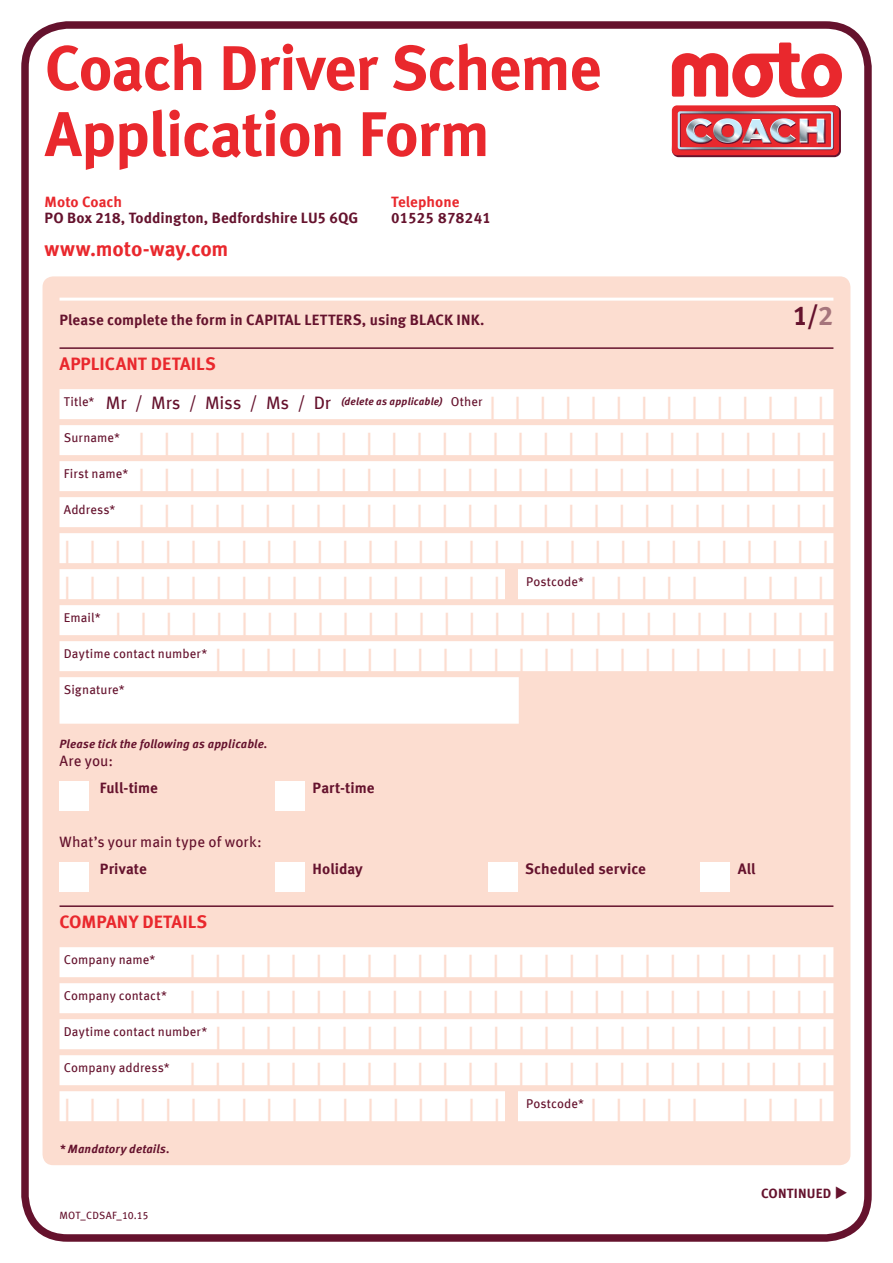
<style>
.page{position:relative;width:893px;height:1263px;background:#fff}
.page>*{position:absolute;margin:0;border:0;box-sizing:border-box;transform-origin:0 0}
.t1{font:700 63px/66px "Meta Offc";letter-spacing:-.025em;color:#e9282d}
.t2{font:27px/36px "Meta Offc";color:#fcddd0}
.t3{font:700 27px "Meta Offc";color:#65122d}
.t4{font:700 21px "Meta Offc";letter-spacing:-.005em;color:#e9282d}
.t5{font:700 18px "Meta Offc";color:#e9282d}
.t6{font:700 15px "Meta Offc";letter-spacing:.005em;color:#65122d}
.t7{font:15px "Meta Offc";letter-spacing:.005em;color:#65122d}
.t8{font:700 15px "Meta Offc";color:#e9282d}
.t9{font:700 13.5px "Meta Offc";letter-spacing:.015em;color:#65122d}
.t10{font:12.75px "Meta Offc";letter-spacing:.005em;color:#65122d}
.t11{font:italic 700 12px "Meta Offc";letter-spacing:.015em;color:#65122d}
.t12{font:italic 700 10.5px "Meta Offc";letter-spacing:.02em;color:#65122d}
.t13{font:10.5px "Meta Offc";letter-spacing:.015em;color:#65122d}
.s1{color:#a6757c}
.s2{font-weight:400;font-style:normal;font-size:12.75px}
.s3{font-weight:400;font-style:normal;font-size:18px}
.s4{font-weight:400;font-style:normal;font-size:27px;color:#fcddd0}
</style>
<div class="page">
<div style="left:43px;top:276px;width:807px;height:889px;background:#fcddd0;border-radius:11px"></div>
<hr style="left:60px;top:298px;width:773px;height:3px;background:#fff">
<hr style="left:60px;top:347px;width:773px;height:2px;background:#65122d">
<div style="left:60px;top:389px;width:773px;height:30px;background:#fff"></div>
<div style="left:60px;top:425px;width:773px;height:30px;background:#fff"></div>
<div style="left:60px;top:461px;width:773px;height:30px;background:#fff"></div>
<div style="left:60px;top:497px;width:773px;height:30px;background:#fff"></div>
<div style="left:60px;top:533px;width:773px;height:30px;background:#fff"></div>
<div style="left:60px;top:569px;width:773px;height:30px;background:#fff"></div>
<div style="left:60px;top:605px;width:773px;height:30px;background:#fff"></div>
<div style="left:60px;top:641px;width:773px;height:30px;background:#fff"></div>
<div style="left:60px;top:677px;width:459px;height:47px;background:#fff"></div>
<hr style="left:60px;top:905px;width:773px;height:2px;background:#65122d">
<div style="left:60px;top:947px;width:773px;height:30px;background:#fff"></div>
<div style="left:60px;top:983px;width:773px;height:30px;background:#fff"></div>
<div style="left:60px;top:1019px;width:773px;height:30px;background:#fff"></div>
<div style="left:60px;top:1055px;width:773px;height:30px;background:#fff"></div>
<div style="left:60px;top:1091px;width:773px;height:30px;background:#fff"></div>
<div style="left:505px;top:1090px;width:13px;height:36px;background:#fcddd0"></div>
<div style="left:505px;top:568px;width:13px;height:36px;background:#fcddd0"></div>
<div style="left:60px;top:781px;width:29px;height:30px;background:#fff"></div>
<div style="left:60px;top:862px;width:29px;height:30px;background:#fff"></div>
<div style="left:275px;top:781px;width:30px;height:30px;background:#fff"></div>
<div style="left:275px;top:862px;width:30px;height:30px;background:#fff"></div>
<div style="left:488px;top:862px;width:30px;height:30px;background:#fff"></div>
<div style="left:701px;top:862px;width:29px;height:30px;background:#fff"></div>
<div style="left:21px;top:21px;width:851px;height:1221px;border:8px solid #65122d;border-radius:43px"></div>
<svg style="left:672px;top:43px;width:170px;height:55px"></svg>
<svg style="left:672px;top:105px;width:169px;height:52px"></svg>
<h1 class="t1" style="left:45px;top:37px;width:558px">Coach Driver Scheme<br>Application Form</h1>
<p class="t8" style="left:45px;top:193px;width:79px">Moto Coach</p>
<p class="t6" style="left:45px;top:209px;width:315px">PO Box 218, Toddington, Bedfordshire LU5 6QG</p>
<p class="t4" style="left:45px;top:237px;width:185px">www.moto-way.com</p>
<p class="t8" style="left:391px;top:193px;width:70px">Telephone</p>
<p class="t6" style="left:391px;top:209px;width:101px">01525 878241</p>
<p class="t6" style="left:60px;top:311px;width:427px">Please complete the form in CAPITAL LETTERS, using BLACK INK.</p>
<p class="t3" style="left:793px;top:300px;width:42px">1/<span class="s1">2</span></p>
<p class="t5" style="left:60px;top:353px;width:158px">APPLICANT DETAILS</p>
<p class="t12" style="left:64px;top:395px;width:762px"><span class="s2">Title*</span> <span class="s3">Mr / Mrs / Miss / Ms / Dr</span> (delete as applicable) <span class="s2">Other</span> <span class="s4">| | | | | | | | | | | | | |</span></p>
<p class="t2" style="left:64px;top:426px;width:767px"><sup>Surname*</sup> | | | | | | | | | | | | | | | | | | | | | | | | | | | | <sup>First</sup> <sup>name*</sup> | | | | | | | | | | | | | | | | | | | | | | | | | | | | <sup>Address*</sup> | | | | | | | | | | | | | | | | | | | | | | | | | | | | | | | | | | | | | | | | | | | | | | | | | | | | | | | | | | | | | | | | | | | | | | | | | | | | | <sup>Postcode*</sup> | | | | | <sup>|</sup> | | | | <sup>Email*</sup> | | | | | | | | | | | | | | | | | | | | | | | | | | | | | <sup>Daytime</sup> <sup>contact</sup> <sup>number*</sup> | | | | | | | | | | | | | | | | | | | | | | | | |</p>
<p class="t10" style="left:64px;top:682px;width:62px">Signature*</p>
<p class="t11" style="left:60px;top:737px;width:210px">Please tick the following as applicable.</p>
<p class="t7" style="left:60px;top:752px;width:55px">Are you:</p>
<p class="t6" style="left:100px;top:779px;width:60px">Full-time</p>
<p class="t6" style="left:313px;top:779px;width:63px">Part-time</p>
<p class="t7" style="left:60px;top:833px;width:204px">What’s your main type of work:</p>
<p class="t6" style="left:100px;top:860px;width:48px">Private</p>
<p class="t6" style="left:313px;top:860px;width:52px">Holiday</p>
<p class="t6" style="left:525px;top:860px;width:122px">Scheduled service</p>
<p class="t6" style="left:738px;top:860px;width:19px">All</p>
<p class="t5" style="left:60px;top:911px;width:149px">COMPANY DETAILS</p>
<p class="t10" style="left:64px;top:952px;width:93px">Company name*</p>
<p class="t2" style="left:64px;top:948px;width:766px;text-align:justify;text-indent:125px">| | | | | | | | | | | | | | | | | | | | | | | | | | <sup>Company</sup> <sup>contact*</sup> | | | | | | | | | | | | | | | | | | | | | | | | | | <sup>Daytime</sup> <sup>contact</sup> <sup>number*</sup> | | | | | | | | | | | | | | | | | | | | | | | | | <sup>Company</sup> <sup>address*</sup> | | | | | | | | | | | | | | | | | | | | | | | | | | | | | | | | | | | | | | | | | | | | <sup>Postcode*</sup> | | | | | <sup>|</sup> | | | |</p>
<p class="t11" style="left:60px;top:1142px;width:112px">* Mandatory details.</p>
<p class="t9" style="left:761px;top:1185px;width:88px">CONTINUED ◆</p>
<p class="t13" style="left:60px;top:1209px;width:90px">MOT_CDSAF_10.15</p>
</div>
